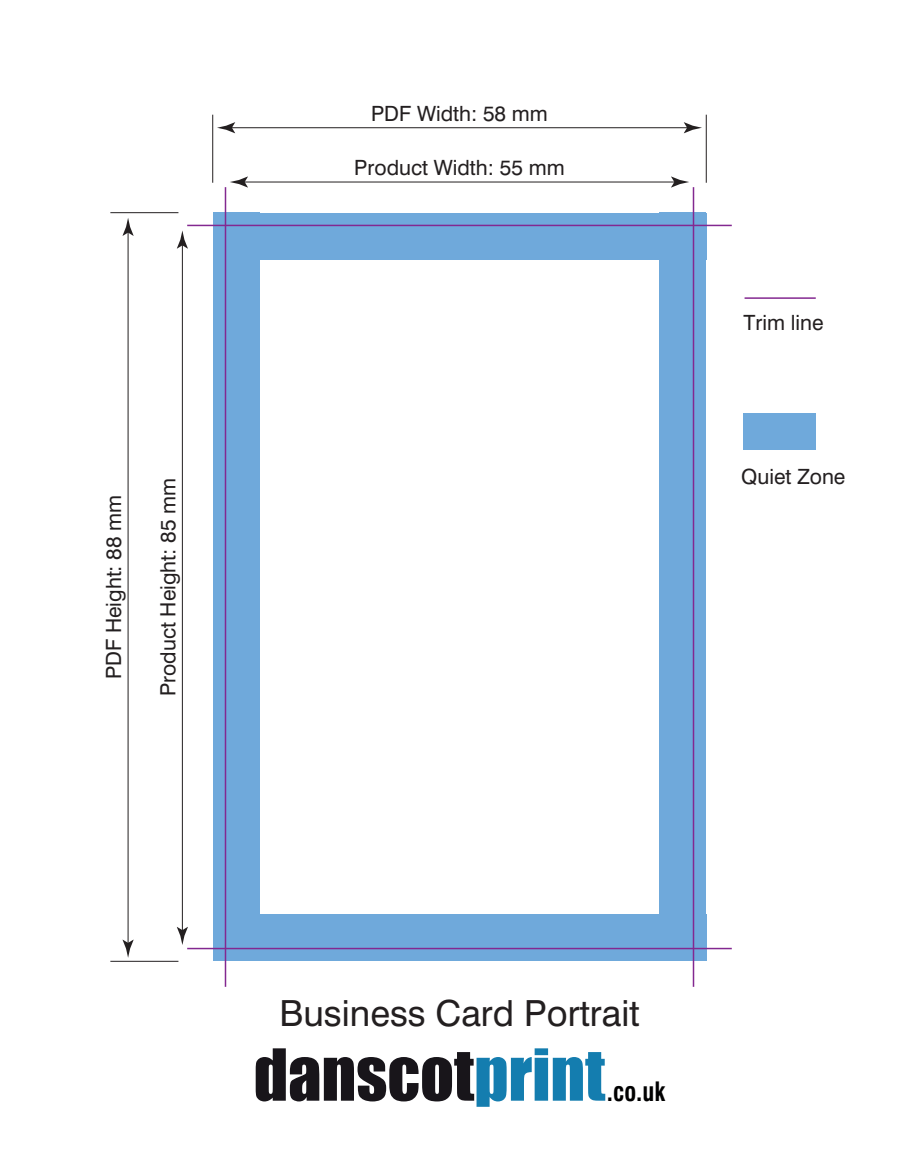
<style>
.page{position:relative;width:919px;height:1174px;background:#fff}
.page>*{position:absolute;margin:0;border:0;box-sizing:border-box;transform-origin:0 0}
.t1{font:66.3px "Impact";color:#18151a}
.t2{font:36px "Swiss 721 BT";color:#231f20}
.t3{font:700 condensed 26.1px "Swiss 721 BT";color:#000001;scale:.95 1}
.t4{font:21px "Swiss 721 BT";color:#231f20}
.s1{color:#147daf}
</style>
<div class="page">
<div style="left:213px;top:914px;width:493px;height:47px;background:#6fa9db"></div>
<div style="left:213px;top:213px;width:493px;height:46px;background:#6fa9db"></div>
<div style="left:213px;top:213px;width:46px;height:748px;background:#6fa9db"></div>
<div style="left:659px;top:213px;width:47px;height:748px;background:#6fa9db"></div>
<hr style="left:182px;top:243px;width:1px;height:689px;background:#231f20">
<svg style="left:177px;top:230px;width:11px;height:19px"></svg>
<svg style="left:177px;top:926px;width:11px;height:19px"></svg>
<hr style="left:127px;top:230px;width:2px;height:715px;background:#231f20">
<svg style="left:122px;top:218px;width:12px;height:18px"></svg>
<svg style="left:122px;top:939px;width:12px;height:18px"></svg>
<hr style="left:242px;top:181px;width:435px;height:1px;background:#231f20">
<svg style="left:671px;top:176px;width:18px;height:11px"></svg>
<svg style="left:230px;top:176px;width:18px;height:11px"></svg>
<hr style="left:229px;top:127px;width:460px;height:1px;background:#231f20">
<svg style="left:683px;top:122px;width:19px;height:11px"></svg>
<svg style="left:217px;top:122px;width:18px;height:11px"></svg>
<hr style="left:212px;top:115px;width:1px;height:68px;background:#231f20">
<hr style="left:705px;top:115px;width:1px;height:68px;background:#231f20">
<hr style="left:110px;top:212px;width:68px;height:1px;background:#231f20">
<hr style="left:110px;top:960px;width:68px;height:1px;background:#231f20">
<hr style="left:744px;top:297px;width:71px;height:2px;background:#832890">
<div style="left:743px;top:414px;width:72px;height:36px;background:#6fa9db"></div>
<hr style="left:187px;top:225px;width:544px;height:1px;background:#832890">
<hr style="left:225px;top:187px;width:1px;height:799px;background:#832890">
<hr style="left:187px;top:947px;width:544px;height:2px;background:#832890">
<hr style="left:692px;top:187px;width:2px;height:799px;background:#832890">
<p class="t4" style="left:101px;top:679px;width:186px;rotate:-90deg">PDF Height: 88 mm</p>
<p class="t4" style="left:155px;top:696px;width:220px;rotate:-90deg">Product Height: 85 mm</p>
<p class="t4" style="left:371px;top:101px;width:178px">PDF Width: 58 mm</p>
<p class="t4" style="left:354px;top:155px;width:212px">Product Width: 55 mm</p>
<p class="t4" style="left:743px;top:310px;width:82px">Trim line</p>
<p class="t4" style="left:741px;top:464px;width:106px">Quiet Zone</p>
<h2 class="t2" style="left:279px;top:991px;width:361px">Business Card Portrait</h2>
<h1 class="t1" style="left:254px;top:1023px;width:353px">danscot<span class="s1">print</span></h1>
<p class="t3" style="left:607px;top:1075px;width:63px">.co.uk</p>
</div>
